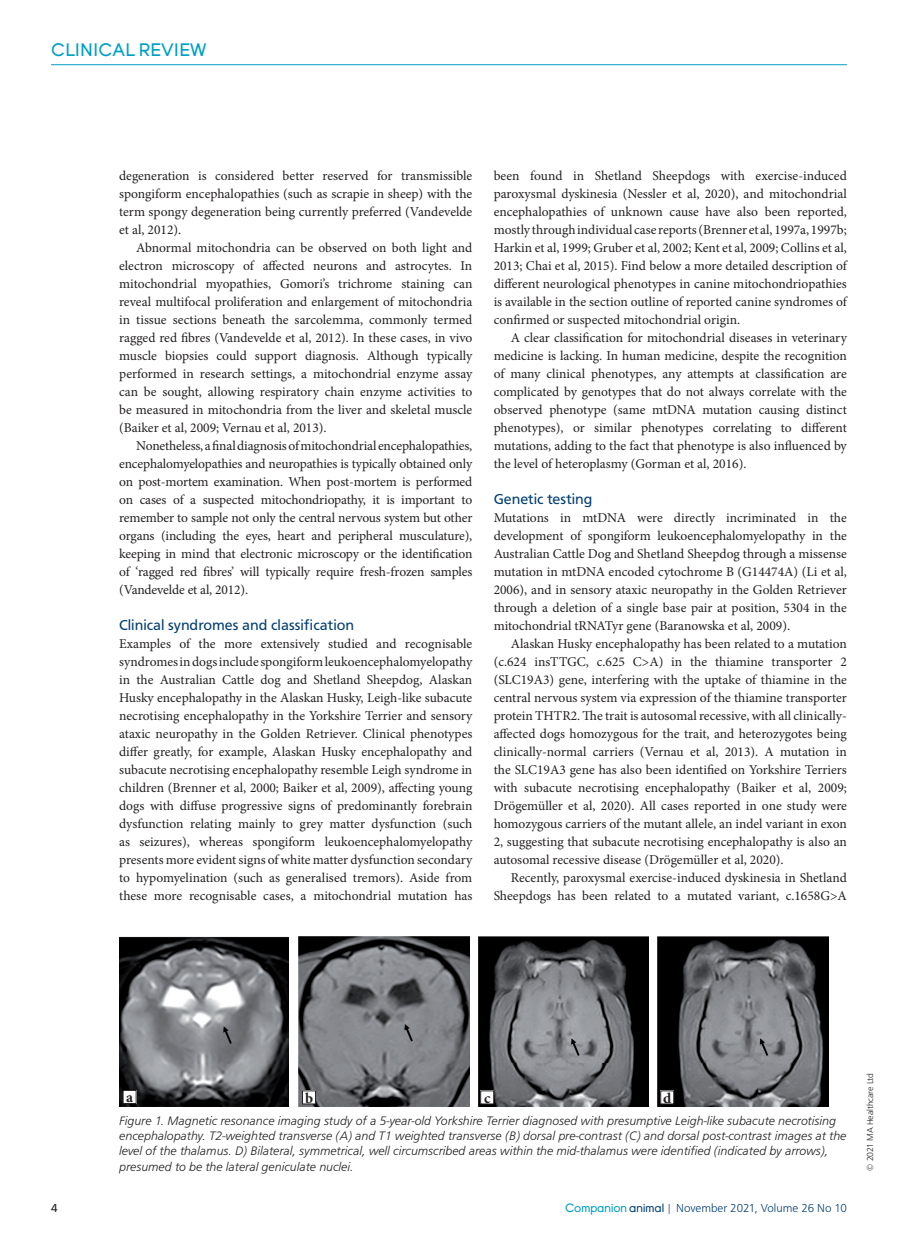
<style>
.page{position:relative;width:915px;height:1242px;background:#fff}
.page>*{position:absolute;margin:0;border:0;box-sizing:border-box;transform-origin:0 0}
.t1{font:18px "Young";color:#00a0c4}
.t2{font:15px "Frutus T";color:#044072}
.t3{font:700 15px "Minion Pro";color:#231f20}
.t4{font:13.5px/18px "Minion Pro";color:#231f20;text-align:justify}
.t5{font:italic 300 12.75px/15.3px "Frutus T";color:#231f20}
.t6{font:300 12px "Frutus T";color:#044072}
.t7{font:12px "Frutus T";color:#231f20}
.t8{font:300 9px "Frutus T";letter-spacing:-.01em;color:#231f20}
.s1{font-family:"Young";font-weight:400;color:#00a0c4}
.s2{font-family:"Young";font-weight:400}
.s3{font-weight:400;color:#7185aa}
</style>
<div class="page">
<hr style="left:51px;top:64px;width:795px;height:1px;background:#00a0c4">
<img style="left:119px;top:936px;width:170px;height:170px">
<img style="left:299px;top:937px;width:170px;height:169px">
<img style="left:478px;top:936px;width:170px;height:170px">
<img style="left:657px;top:936px;width:170px;height:170px">
<div style="left:123px;top:1090px;width:13px;height:13px;background:#fff"></div>
<div style="left:302px;top:1091px;width:13px;height:13px;background:#fff"></div>
<div style="left:480px;top:1091px;width:13px;height:13px;background:#fff"></div>
<div style="left:660px;top:1091px;width:13px;height:13px;background:#fff"></div>
<h1 class="t1" style="left:51px;top:40px;width:157px">CliniCal review</h1>
<p class="t4" style="left:119px;top:167px;width:354px">degeneration is considered better reserved for transmissible spongiform encephalopathies (such as scrapie in sheep) with the term spongy degeneration being currently preferred (Vandevelde et al, 2012 ).</p>
<p class="t4" style="left:119px;top:239px;width:354px;text-indent:17px">Abnormal mitochondria can be observed on both light and electron microscopy of affected neurons and astrocytes. In mitochondrial myopathies, Gomori’s trichrome staining can reveal multifocal proliferation and enlargement of mitochondria in tissue sections beneath the sarcolemma, commonly termed ragged red fibres (Vandevelde et al, 2012 ). In these cases, in vivo muscle biopsies could support diagnosis. Although typically performed in research settings, a mitochondrial enzyme assay can be sought, allowing respiratory chain enzyme activities to be measured in mitochondria from the liver and skeletal muscle (Baiker et al, 2009 ; Vernau et al, 2013 ).</p>
<p class="t4" style="left:119px;top:437px;width:354px;text-indent:17px">Nonetheless, a final diagnosis of mitochondrial encephalopathies, encephalomyelopathies and neuropathies is typically obtained only on post-mortem examination. When post-mortem is performed on cases of a suspected mitochondriopathy, it is important to remember to sample not only the central nervous system but other organs (including the eyes, heart and peripheral musculature), keeping in mind that electronic microscopy or the identification of ‘ragged red fibres’ will typically require fresh-frozen samples (Vandevelde et al, 2012 ).</p>
<p class="t2" style="left:119px;top:616px;width:236px">Clinical syndromes and classification</p>
<p class="t4" style="left:119px;top:635px;width:354px">Examples of the more extensively studied and recognisable syndromes in dogs include spongiform leukoencephalomyelopathy in the Australian Cattle dog and Shetland Sheepdog, Alaskan Husky encephalopathy in the Alaskan Husky, Leigh-like subacute necrotising encephalopathy in the Yorkshire Terrier and sensory ataxic neuropathy in the Golden Retriever. Clinical phenotypes differ greatly, for example, Alaskan Husky encephalopathy and subacute necrotising encephalopathy resemble Leigh syndrome in children (Brenner et al, 2000 ; Baiker et al, 2009 ), affecting young dogs with diffuse progressive signs of predominantly forebrain dysfunction relating mainly to grey matter dysfunction (such as seizures), whereas spongiform leukoencephalomyelopathy presents more evident signs of white matter dysfunction secondary to hypomyelination (such as generalised tremors). Aside from these more recognisable cases, a mitochondrial mutation has</p>
<p class="t4" style="left:493px;top:167px;width:354px">been found in Shetland Sheepdogs with exercise-induced paroxysmal dyskinesia (Nessler et al, 2020 ), and mitochondrial encephalopathies of unknown cause have also been reported, mostly through individual case reports ( Brenner et al, 1997a, 1997 b ; Harkin et al, 1999 ; Gruber et al, 2002 ; Kent et al, 2009 ; Collins et al, 2013 ; Chai et al, 2015 ). Find below a more detailed description of different neurological phenotypes in canine mitochondriopathies is available in the section outline of reported canine syndromes of confirmed or suspected mitochondrial origin.</p>
<p class="t4" style="left:493px;top:329px;width:354px;text-indent:17px">A clear classification for mitochondrial diseases in veterinary medicine is lacking. In human medicine, despite the recognition of many clinical phenotypes, any attempts at classification are complicated by genotypes that do not always correlate with the observed phenotype (same mtDNA mutation causing distinct phenotypes), or similar phenotypes correlating to different mutations, adding to the fact that phenotype is also influenced by the level of heteroplasmy (Gorman et al, 2016 ).</p>
<p class="t2" style="left:493px;top:490px;width:100px">Genetic testing</p>
<p class="t4" style="left:493px;top:509px;width:354px">Mutations in mtDNA were directly incriminated in the development of spongiform leukoencephalomyelopathy in the Australian Cattle Dog and Shetland Sheepdog through a missense mutation in mtDNA encoded cytochrome B (G14474A) (Li et al, 2006 ), and in sensory ataxic neuropathy in the Golden Retriever through a deletion of a single base pair at position, 5304 in the mitochondrial tRNATyr gene (Baranowska et al, 2009 ).</p>
<p class="t4" style="left:493px;top:635px;width:354px;text-indent:17px">Alaskan Husky encephalopathy has been related to a mutation (c.624 insTTGC, c.625 C&gt;A) in the thiamine transporter 2 (SLC19A3) gene, interfering with the uptake of thiamine in the central nervous system via expression of the thiamine transporter protein THTR2. The trait is autosomal recessive, with all clinically&shy;affected dogs homozygous for the trait, and heterozygotes being clinically-normal carriers (Vernau et al, 2013 ). A mutation in the SLC19A3 gene has also been identified on Yorkshire Terriers with subacute necrotising encephalopathy (Baiker et al, 2009 ; Drögemüller et al, 2020 ). All cases reported in one study were homozygous carriers of the mutant allele, an indel variant in exon 2, suggesting that subacute necrotising encephalopathy is also an autosomal recessive disease (Drögemüller et al, 2020 ).</p>
<p class="t4" style="left:493px;top:869px;width:354px;text-align:right">Recently, paroxysmal exercise-induced dyskinesia in Shetland<br>Sheepdogs has been related to a mutated variant, c.1658G&gt;A</p>
<p class="t3" style="left:126px;top:1087px;width:8px">a</p>
<p class="t3" style="left:305px;top:1087px;width:10px">b</p>
<p class="t3" style="left:484px;top:1087px;width:8px">c</p>
<p class="t3" style="left:663px;top:1087px;width:10px">d</p>
<p class="t5" style="left:119px;top:1112px;width:728px">Figure 1. Magnetic resonance imaging study of a 5-year-old Yorkshire Terrier diagnosed with presumptive Leigh-like subacute necrotising encephalopathy. T2-weighted transverse (A) and T1 weighted transverse (B) dorsal pre-contrast (C) and dorsal post-contrast images at the level of the thalamus. D) Bilateral, symmetrical, well circumscribed areas within the mid-thalamus were identified (indicated by arrows), presumed to be the lateral geniculate nuclei.</p>
<p class="t7" style="left:51px;top:1200px;width:8px">4</p>
<p class="t6" style="left:565px;top:1200px;width:283px"><span class="s1">Companion</span> <span class="s2">animal</span> <span class="s3">|</span> November 2021, Volume 26 No 10</p>
<p class="t8" style="left:864px;top:1170px;width:99px;rotate:-90deg">© 2021 MA Healthcare Ltd</p>
</div>
